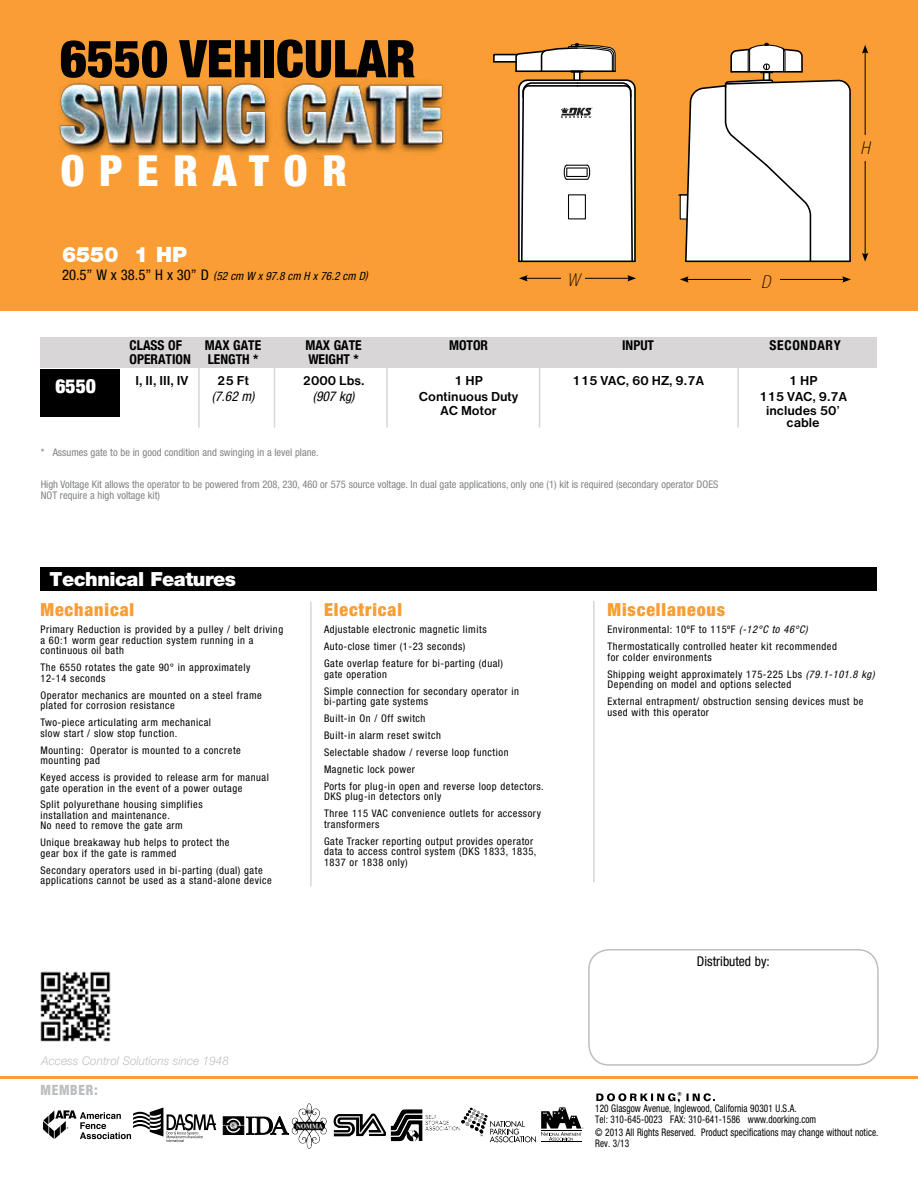
<style>
.page{position:relative;width:918px;height:1188px;background:#fff}
.page>*{position:absolute;margin:0;border:0;box-sizing:border-box;transform-origin:0 0}
.t1{font:900 condensed 52.05px "Helvetica Neue";color:#000}
.t2{font:900 condensed 42.6px "Helvetica Neue";color:#fff}
.t3{font:900 21.15px "Helvetica Neue LT Std";color:#fff}
.t4{font:900 19.5px "Helvetica Neue LT Std";letter-spacing:-.025em;color:#fff}
.t5{font:900 condensed 19.5px "Helvetica Neue";color:#fff}
.t6{font:900 condensed 18px "Helvetica Neue";letter-spacing:.05em;color:#f99d34}
.t7{font:italic 100 condensed 17.7px "Helvetica Neue";color:#000}
.t8{font:13.5px/12px "Helvetica Mdm";color:#000;text-align:center}
.t9{font:700 condensed 13.5px "Helvetica Neue";color:#000}
.t10{font:condensed 13.5px "Helvetica Neue";color:#000}
.t11{font:italic condensed 13.5px "Helvetica Neue";color:#000}
.t12{font:900 condensed 13.5px "Helvetica";letter-spacing:.05em;color:#bcbec0}
.t13{font:italic 300 12px "Helvetica Neue LT Std";letter-spacing:.01em;color:#bcbec0;scale:.96 1}
.t14{font:italic condensed 11.4px "Helvetica Neue";color:#000}
.t15{font:condensed 10.5px/17px "Helvetica Neue";letter-spacing:.05em;color:#000}
.t16{font:condensed 10.5px/10.5px "Helvetica Neue";color:#808285}
.t17{font:condensed 10.5px/10.9px "Helvetica Neue";letter-spacing:.01em;color:#000;scale:.88 1}
.s1{font-style:normal;font-size:14.7px}
.s2{font-style:italic}
</style>
<div class="page">
<div style="left:0;top:0;width:918px;height:310px;background:#f99d34"></div>
<hr style="left:0;top:1076px;width:918px;height:3px;background:#f99d34">
<svg style="left:678px;top:42px;width:173px;height:221px"></svg>
<svg style="left:493px;top:43px;width:143px;height:220px"></svg>
<hr style="left:525px;top:278px;width:105px;height:1px;background:#000">
<svg style="left:519px;top:275px;width:9px;height:7px"></svg>
<svg style="left:627px;top:275px;width:9px;height:7px"></svg>
<div style="left:561px;top:270px;width:24px;height:20px;background:#f99d34"></div>
<hr style="left:686px;top:279px;width:159px;height:1px;background:#000">
<svg style="left:680px;top:276px;width:9px;height:7px"></svg>
<svg style="left:842px;top:276px;width:9px;height:7px"></svg>
<div style="left:751px;top:272px;width:29px;height:19px;background:#f99d34"></div>
<hr style="left:865px;top:51px;width:1px;height:204px;background:#000">
<svg style="left:862px;top:45px;width:6px;height:9px"></svg>
<svg style="left:862px;top:253px;width:6px;height:9px"></svg>
<div style="left:852px;top:136px;width:26px;height:25px;background:#f99d34"></div>
<img style="left:58px;top:80px;width:388px;height:73px">
<hr style="left:310px;top:602px;width:2px;height:284px;background:#d8d6d6">
<hr style="left:593px;top:601px;width:2px;height:281px;background:#d8d6d6">
<div style="left:40px;top:567px;width:838px;height:23px;background:#000"></div>
<div style="left:588px;top:949px;width:291px;height:117px;border:2px solid #bcbec0;border-radius:20px"></div>
<img style="left:40px;top:971px;width:71px;height:71px">
<svg style="left:43px;top:1108px;width:173px;height:34px"></svg>
<img style="left:292px;top:1103px;width:35px;height:46px">
<svg style="left:333px;top:1113px;width:53px;height:23px"></svg>
<svg style="left:395px;top:1110px;width:9px;height:12px"></svg>
<svg style="left:223px;top:1116px;width:66px;height:19px"></svg>
<svg style="left:461px;top:1107px;width:122px;height:35px"></svg>
<hr style="left:541px;top:1130px;width:41px;height:1px;background:#000">
<hr style="left:541px;top:1142px;width:41px;height:1px;background:#000">
<svg style="left:596px;top:1092px;width:119px;height:10px"></svg>
<div style="left:40px;top:337px;width:838px;height:31px;background:#d8d6d6"></div>
<div style="left:40px;top:369px;width:80px;height:48px;background:#000"></div>
<hr style="left:198px;top:363px;width:2px;height:65px;background:#d8d6d6">
<hr style="left:274px;top:363px;width:1px;height:65px;background:#d8d6d6">
<hr style="left:386px;top:363px;width:2px;height:65px;background:#d8d6d6">
<hr style="left:539px;top:363px;width:1px;height:65px;background:#d8d6d6">
<hr style="left:737px;top:363px;width:2px;height:65px;background:#d8d6d6">
<h1 class="t1" style="left:60px;top:27px;width:357px">6550 VEHICULAR</h1>
<h2 class="t2" style="left:61px;top:145px;width:111px">OPERA</h2>
<h2 class="t2" style="left:249px;top:145px;width:67px">T OR</h2>
<h3 class="t7" style="left:860px;top:138px;width:11px">H</h3>
<h3 class="t3" style="left:62px;top:242px;width:127px">6550 1 HP</h3>
<p class="t14" style="left:62px;top:270px;width:307px"><span class="s1">20.5” W x 38.5” H x 30” D</span> (52 cm W x 97.8 cm H x 76.2 cm D)</p>
<h3 class="t7" style="left:567px;top:270px;width:14px">W</h3>
<h3 class="t7" style="left:761px;top:272px;width:11px">D</h3>
<p class="t9" style="left:130px;top:337px;width:162px">CLASS OF MAX GATE M</p>
<p class="t9" style="left:315px;top:337px;width:48px">AX GATE</p>
<p class="t9" style="left:449px;top:337px;width:33px">MOTOR</p>
<p class="t9" style="left:622px;top:337px;width:26px">INPUT</p>
<p class="t9" style="left:770px;top:337px;width:73px">SECONDARY</p>
<p class="t9" style="left:130px;top:351px;width:65px">OPERATIONL</p>
<p class="t9" style="left:214px;top:351px;width:46px">ENGTH *</p>
<p class="t9" style="left:308px;top:351px;width:52px">WEIGHT *</p>
<p class="t8" style="left:136px;top:374px;width:54px">I, II, III, IV</p>
<p class="t8" style="left:217px;top:374px;width:33px">25 Ft</p>
<p class="t8" style="left:303px;top:374px;width:63px">2000 Lbs.</p>
<p class="t8" style="left:454px;top:374px;width:30px">1 HP</p>
<p class="t8" style="left:572px;top:374px;width:133px">115 VAC, 60 Hz, 9.7A</p>
<p class="t8" style="left:789px;top:374px;width:30px">1 HP</p>
<p class="t11" style="left:212px;top:389px;width:44px">(7.62 m)</p>
<p class="t11" style="left:313px;top:389px;width:43px">(907 kg)</p>
<p class="t8" style="left:419px;top:391px;width:101px">Continuous Duty</p>
<p class="t8" style="left:759px;top:391px;width:90px">115 VAC, 9.7A</p>
<p class="t8" style="left:441px;top:404px;width:58px">AC Motor</p>
<p class="t8" style="left:766px;top:404px;width:76px">includes 50’‐ cable</p>
<p class="t16" style="left:41px;top:447px;width:280px">* Assumes gate to be in good condition and swinging in a level plane.</p>
<p class="t16" style="left:41px;top:479px;width:679px">High Voltage Kit allows the operator to be powered from 208, 230, 460 or 575 source voltage. In dual gate applications, only one (1) kit is required (secondary operator DOES<br>NOT require a high voltage kit)</p>
<h3 class="t5" style="left:56px;top:374px;width:42px">6550</h3>
<h3 class="t4" style="left:50px;top:567px;width:188px">Technical Features</h3>
<h3 class="t6" style="left:40px;top:598px;width:95px">Mechanical</h3>
<p class="t15" style="left:40px;top:624px;width:244px;line-height:10.5px">Primary Reduction is provided by a pulley / belt driving a 60:1 worm gear reduction system running in a continuous oil bath</p>
<p class="t15" style="left:40px;top:662px;width:211px;line-height:10.5px">The 6550 rotates the gate 90° in approximately<br>12-14 seconds</p>
<p class="t15" style="left:40px;top:690px;width:223px;line-height:10.5px">Operator mechanics are mounted on a steel frame plated for corrosion resistance</p>
<p class="t15" style="left:40px;top:717px;width:172px;line-height:10.5px">Two-piece articulating arm mechanical slow start / slow stop function.</p>
<p class="t15" style="left:40px;top:744px;width:202px;line-height:10.5px">Mounting: Operator is mounted to a concrete mounting pad</p>
<p class="t15" style="left:40px;top:772px;width:230px;line-height:10.5px">Keyed access is provided to release arm for manual gate operation in the event of a power outage</p>
<p class="t15" style="left:40px;top:799px;width:164px;line-height:10.5px">Split polyurethane housing simplifies installation and maintenance.<br>No need to remove the gate arm</p>
<p class="t15" style="left:40px;top:837px;width:191px;line-height:10.5px">Unique breakaway hub helps to protect the gear box if the gate is rammed</p>
<p class="t15" style="left:40px;top:865px;width:233px;line-height:10.5px">Secondary operators used in bi-parting (dual) gate applications cannot be used as a stand-alone device</p>
<h3 class="t6" style="left:324px;top:598px;width:80px">Electrical</h3>
<p class="t15" style="left:324px;top:621px;width:181px">Adjustable electronic magnetic limits<br>Auto-close timer (1-23 seconds)<br>Gate overlap feature for bi-parting (dual)</p>
<p class="t15" style="left:324px;top:665px;width:196px">gate operation<br>Simple connection for secondary operator in</p>
<p class="t15" style="left:324px;top:693px;width:221px">bi-parting gate systems<br>Built-in On / Off switch<br>Built-in alarm reset switch<br>Selectable shadow / reverse loop function<br>Magnetic lock power<br>Ports for plug-in open and reverse loop detectors.</p>
<p class="t15" style="left:324px;top:788px;width:218px">DKS plug-in detectors only<br>Three 115 VAC convenience outlets for accessory</p>
<p class="t15" style="left:324px;top:816px;width:211px">transformers<br>Gate Tracker reporting output provides operator</p>
<p class="t15" style="left:324px;top:846px;width:214px;line-height:10.5px">data to access control system (DKS 1833, 1835,<br>1837 or 1838 only)</p>
<p class="t13" style="left:42px;top:1053px;width:197px">Access Control Solutions since 1948</p>
<p class="t12" style="left:40px;top:1082px;width:59px">MEMBER:</p>
<h3 class="t6" style="left:608px;top:598px;width:119px">Miscellaneous</h3>
<p class="t15" style="left:608px;top:621px;width:231px">Environmental: 10ºF to 115ºF <span class="s2">(-12°C to 46°C)<br></span>Thermostatically controlled heater kit recommended</p>
<p class="t15" style="left:608px;top:648px;width:269px">for colder environments<br>Shipping weight approximately 175-225 Lbs <span class="s2">(79.1-101.8 kg)</span></p>
<p class="t15" style="left:608px;top:676px;width:258px">Depending on model and options selected<br>External entrapment/ obstruction sensing devices must be</p>
<p class="t15" style="left:608px;top:703px;width:103px">used with this operator</p>
<p class="t10" style="left:697px;top:953px;width:74px">Distributed by:</p>
<p class="t17" style="left:595px;top:1103px;width:253px">120 Glasgow Avenue, Inglewood, California 90301 U.S.A.<br>Tel: 310-645-0023 FAX: 310-641-1586 www.doorking.com</p>
<p class="t17" style="left:595px;top:1127px;width:323px">© 2013 All Rights Reserved. Product specifications may change without notice.<br>Rev. 3/13</p>
</div>
